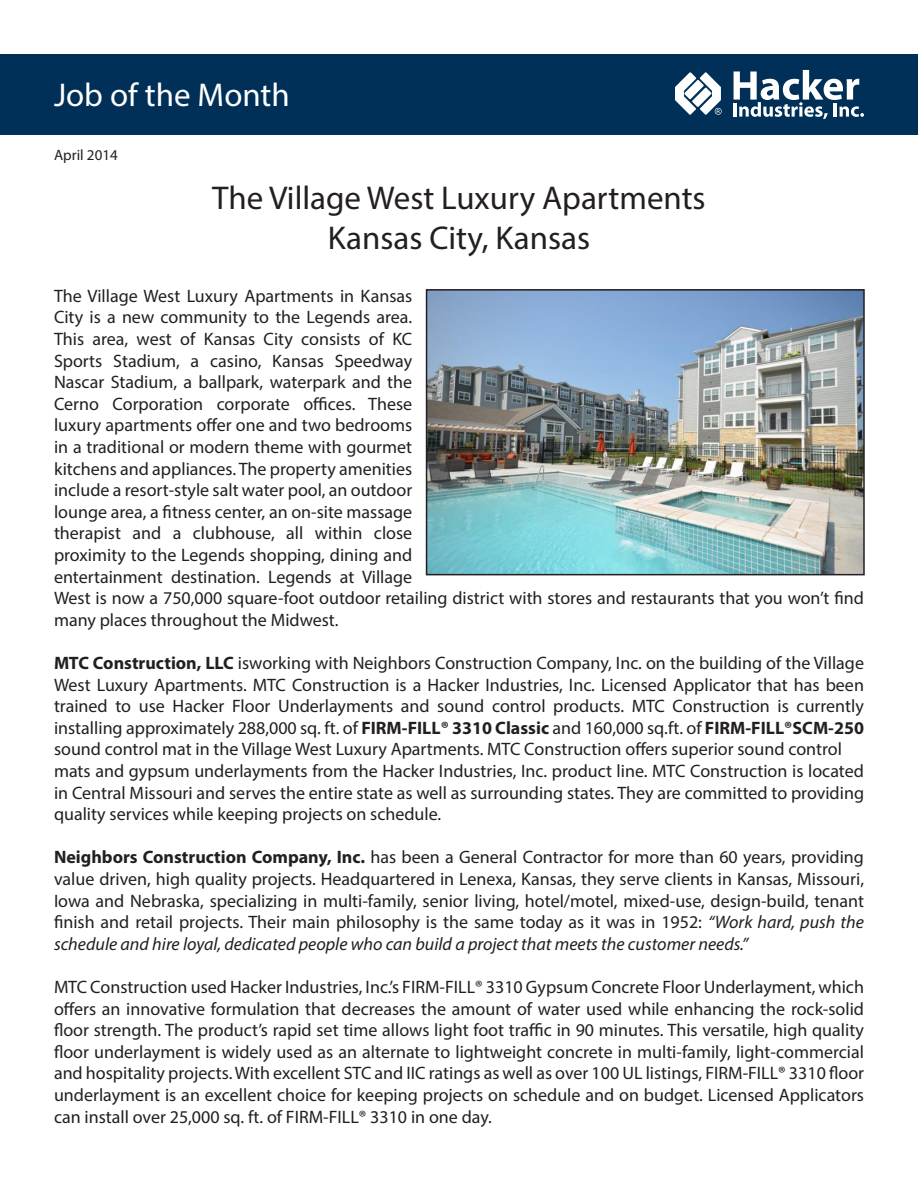
<style>
.page{position:relative;width:918px;height:1188px;background:#fff}
.page>*{position:absolute;margin:0;border:0;box-sizing:border-box;transform-origin:0 0}
.t1{font:33px "Myriad Pro";color:#231f20}
.t2{font:33px "Myriad Pro";color:#fff}
.t3{font:18px/21.6px "Myriad Pro";color:#231f20;text-align:justify}
.t4{font:15px "Myriad Pro";color:#231f20}
.s1{font-weight:700}
.s2{font-style:italic}
</style>
<div class="page">
<div style="left:1px;top:55px;width:916px;height:79px;background:#003057"></div>
<div style="left:0;top:54px;width:918px;height:81px;border:2px solid #003057"></div>
<svg style="left:675px;top:72px;width:47px;height:43px"></svg>
<svg style="left:734px;top:70px;width:130px;height:49px"></svg>
<img style="left:429px;top:292px;width:433px;height:280px">
<div style="left:426px;top:289px;width:439px;height:286px;border:2px solid #231f20"></div>
<p class="t2" style="left:54px;top:75px;width:237px">Job of the Month</p>
<p class="t4" style="left:54px;top:146px;width:65px">April 2014</p>
<p class="t1" style="left:212px;top:178px;width:495px">The Village West Luxury Apartments</p>
<p class="t1" style="left:328px;top:217px;width:264px">Kansas City, Kansas</p>
<p class="t3" style="left:54px;top:285px;width:811px;text-align:left">The Village West Luxury Apartments in Kansas<br>City is a new community to the Legends area.<br>This area, west of Kansas City consists of KC<br>Sports Stadium, a casino, Kansas Speedway<br>Nascar Stadium, a ballpark, waterpark and the<br>Cerno Corporation corporate offices. These<br>luxury apartments offer one and two bedrooms<br>in a traditional or modern theme with gourmet<br>kitchens and appliances. The property amenities<br>include a resort-style salt water pool, an outdoor<br>lounge area, a fitness center, an on-site massage<br>therapist and a clubhouse, all within close<br>proximity to the Legends shopping, dining and<br>entertainment destination. Legends at Village<br>West is now a 750,000 square-foot outdoor retailing district with stores and restaurants that you won’t find many places throughout the Midwest.</p>
<p class="t3" style="left:54px;top:652px;width:812px"><span class="s1">MTC Construction, LLC</span> isworking with Neighbors Construction Company, Inc. on the building of the Village West Luxury Apartments. MTC Construction is a Hacker Industries, Inc. Licensed Applicator that has been trained to use Hacker Floor Underlayments and sound control products. MTC Construction is currently installing approximately 288,000 sq. ft. of <span class="s1">FIRM-FILL® 3310 Classic</span> and 160,000 sq.ft. of <span class="s1">FIRM-FILL®SCM-250 </span>sound control mat in the Village West Luxury Apartments. MTC Construction offers superior sound control</p>
<p class="t3" style="left:54px;top:760px;width:812px">mats and gypsum underlayments from the Hacker Industries, Inc. product line. MTC Construction is located in Central Missouri and serves the entire state as well as surrounding states. They are committed to providing quality services while keeping projects on schedule.</p>
<p class="t3" style="left:54px;top:846px;width:812px"><span class="s1">Neighbors Construction Company, Inc.</span> has been a General Contractor for more than 60 years, providing value driven, high quality projects. Headquartered in Lenexa, Kansas, they serve clients in Kansas, Missouri, Iowa and Nebraska, specializing in multi-family, senior living, hotel/motel, mixed-use, design-build, tenant finish and retail projects. Their main philosophy is the same today as it was in 1952: <span class="s2">“Work hard, push the schedule and hire loyal, dedicated people who can build a project that meets the customer needs.”</span></p>
<p class="t3" style="left:54px;top:976px;width:812px">MTC Construction used Hacker Industries, Inc.’s FIRM-FILL® 3310 Gypsum Concrete Floor Underlayment, which offers an innovative formulation that decreases the amount of water used while enhancing the rock-solid floor strength. The product’s rapid set time allows light foot traffic in 90 minutes. This versatile, high quality floor underlayment is widely used as an alternate to lightweight concrete in multi-family, light-commercial and hospitality projects. With excellent STC and IIC ratings as well as over 100 UL listings, FIRM-FILL® 3310 floor underlayment is an excellent choice for keeping projects on schedule and on budget. Licensed Applicators can install over 25,000 sq. ft. of FIRM-FILL® 3310 in one day.</p>
</div>
